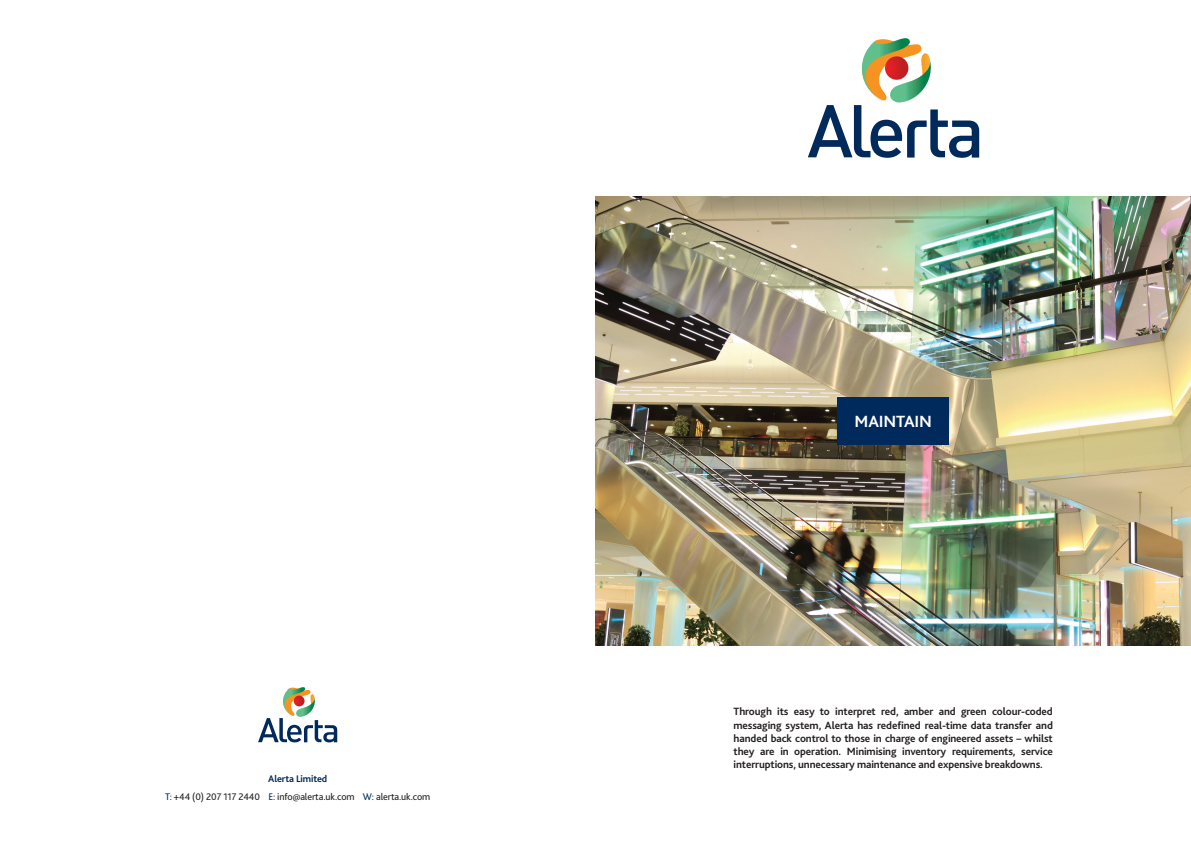
<style>
.page{position:relative;width:1191px;height:842px;background:#fff}
.page>*{position:absolute;margin:0;border:0;box-sizing:border-box;transform-origin:0 0}
.t1{font:700 17px "Bliss 2";letter-spacing:-.01em;color:#fff}
.t2{font:700 11px/13.2px "Bliss 2";letter-spacing:-.01em;color:#231f20;text-align:justify}
.t3{font:10px "Bliss 2";letter-spacing:-.01em;color:#231f20}
.t4{font:700 10px "Bliss 2";letter-spacing:-.01em;color:#00295c}
.s1{color:#00295c}
</style>
<div class="page">
<img style="left:595px;top:197px;width:596px;height:449px">
<svg style="left:808px;top:38px;width:171px;height:120px"></svg>
<svg style="left:258px;top:687px;width:79px;height:55px"></svg>
<div style="left:837px;top:398px;width:111px;height:47px;background:#00295c"></div>
<p class="t4" style="left:268px;top:772px;width:61px">Alerta Limited</p>
<p class="t3" style="left:165px;top:790px;width:267px"><span class="s1">T:</span> +44 (0) 207 117 2440 <span class="s1">E:</span> info@alerta.uk.com <span class="s1">W:</span> alerta.uk.com</p>
<p class="t1" style="left:854px;top:410px;width:79px">MAINTAIN</p>
<p class="t2" style="left:733px;top:705px;width:321px">Through its easy to interpret red, amber and green colour-coded messaging system, Alerta has redefined real-time data transfer and handed back control to those in charge of engineered assets – whilst they are in operation. Minimising inventory requirements, service interruptions, unnecessary maintenance and expensive breakdowns.</p>
</div>
